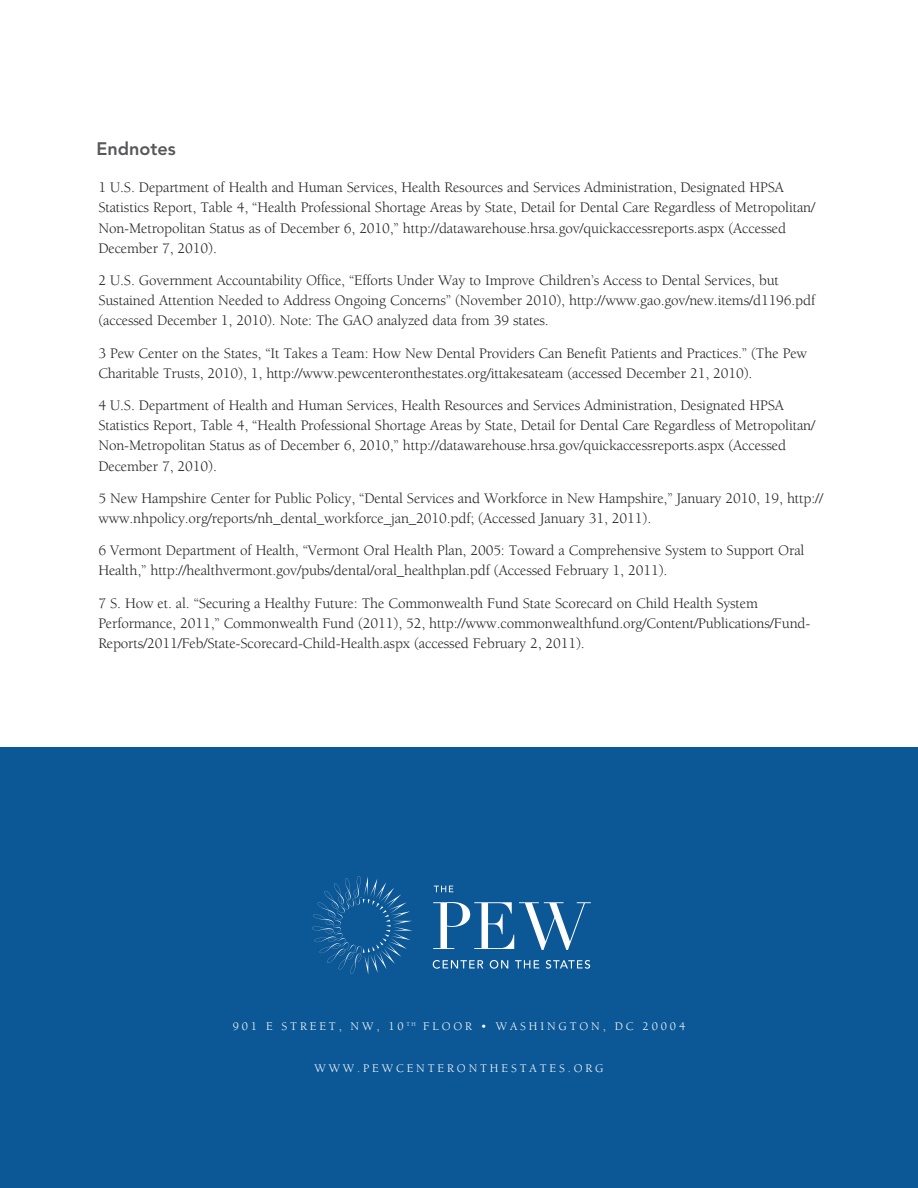
<style>
.page{position:relative;width:918px;height:1188px;background:#fff}
.page>*{position:absolute;margin:0;border:0;box-sizing:border-box;transform-origin:0 0}
.t1{font:800 18px "Avenir LT Std";color:#57585a}
.ENDNOTES_text{font:15px/20.2px "Berkeley Std";letter-spacing:-.01em;color:#231f20}
.BODY_text{font:12px "Berkeley Std";letter-spacing:.24em;color:#fff}
</style>
<div class="page">
<div style="left:0;top:747px;width:918px;height:441px;background:#0c5896"></div>
<svg style="left:433px;top:902px;width:158px;height:48px"></svg>
<svg style="left:434px;top:886px;width:19px;height:6px"></svg>
<svg style="left:312px;top:876px;width:100px;height:99px"></svg>
<svg style="left:433px;top:960px;width:50px;height:9px"></svg>
<svg style="left:490px;top:960px;width:18px;height:9px"></svg>
<svg style="left:515px;top:960px;width:24px;height:8px"></svg>
<svg style="left:546px;top:960px;width:44px;height:9px"></svg>
<h3 class="t1" style="left:96px;top:138px;width:81px">Endnotes</h3>
<p class="ENDNOTES_text" style="left:98px;top:177px;width:719px">1 U.S. Department of Health and Human Services, Health Resources and Services Administration, Designated HPSA Statistics Report, Table 4, “Health Professional Shortage Areas by State, Detail for Dental Care Regardless of Metropolitan/ Non-Metropolitan Status as of December 6, 2010,” http://datawarehouse.hrsa.gov/quickaccessreports.aspx (Accessed December 7, 2010).</p>
<p class="ENDNOTES_text" style="left:98px;top:270px;width:718px">2 U.S. Government Accountability Office, “Efforts Under Way to Improve Children’s Access to Dental Services, but<br>Sustained Attention Needed to Address Ongoing Concerns” (November 2010), http://www.gao.gov/new.items/d1196.pdf (accessed December 1, 2010). Note: The GAO</p>
<p class="ENDNOTES_text" style="left:377px;top:311px;width:173px">analyzed data from 39 states.</p>
<p class="ENDNOTES_text" style="left:98px;top:343px;width:710px">3 Pew Center on the States, “It Takes a Team: How New Dental Providers Can Benefit Patients and Practices.” (The Pew<br>Charitable Trusts, 2010), 1, http://www.pewcenteronthestates.org/ittakesateam (accessed December 21, 2010).</p>
<p class="ENDNOTES_text" style="left:98px;top:395px;width:719px">4 U.S. Department of Health and Human Services, Health Resources and Services Administration, Designated HPSA Statistics Report, Table 4, “Health Professional Shortage Areas by State, Detail for Dental Care Regardless of Metropolitan/ Non-Metropolitan Status as of December 6, 2010,” http://datawarehouse.hrsa.gov/quickaccessreports.aspx (Accessed December 7, 2010).</p>
<p class="ENDNOTES_text" style="left:98px;top:488px;width:727px">5 New Hampshire Center for Public Policy, “Dental Services and Workforce in New Hampshire,” January 2010, 19, http:// www.nhpolicy.org/reports/nh_dental_workforce_jan_2010.pdf; (Accessed January 31, 2011).</p>
<p class="ENDNOTES_text" style="left:98px;top:541px;width:708px">6 Vermont Department of Health, “Vermont Oral Health Plan, 2005: Toward a Comprehensive System to Support Oral<br>Health,” http://healthvermont.gov/pubs/dental/oral_healthplan.pdf (Accessed February 1, 2011).</p>
<p class="ENDNOTES_text" style="left:98px;top:593px;width:714px">7 S. How et. al. “Securing a Healthy Future: The Commonwealth Fund State Scorecard on Child Health System<br>Performance, 2011,” Commonwealth Fund (2011), 52, http://www.commonwealthfund.org/Content/Publications/Fund-<br>Reports/2011/Feb/State-Scorecard-Child-Health.aspx (accessed February 2, 2011).</p>
<p class="BODY_text" style="left:233px;top:1020px;width:87px">901 e St reet</p>
<p class="BODY_text" style="left:339px;top:1020px;width:348px">, NW, 10 <sup>th</sup> floor • Washington, DC 20004</p>
<p class="BODY_text" style="left:315px;top:1061px;width:15px">www</p>
<p class="BODY_text" style="left:357px;top:1061px;width:248px">.pewc enteronthestates.org</p>
</div>
